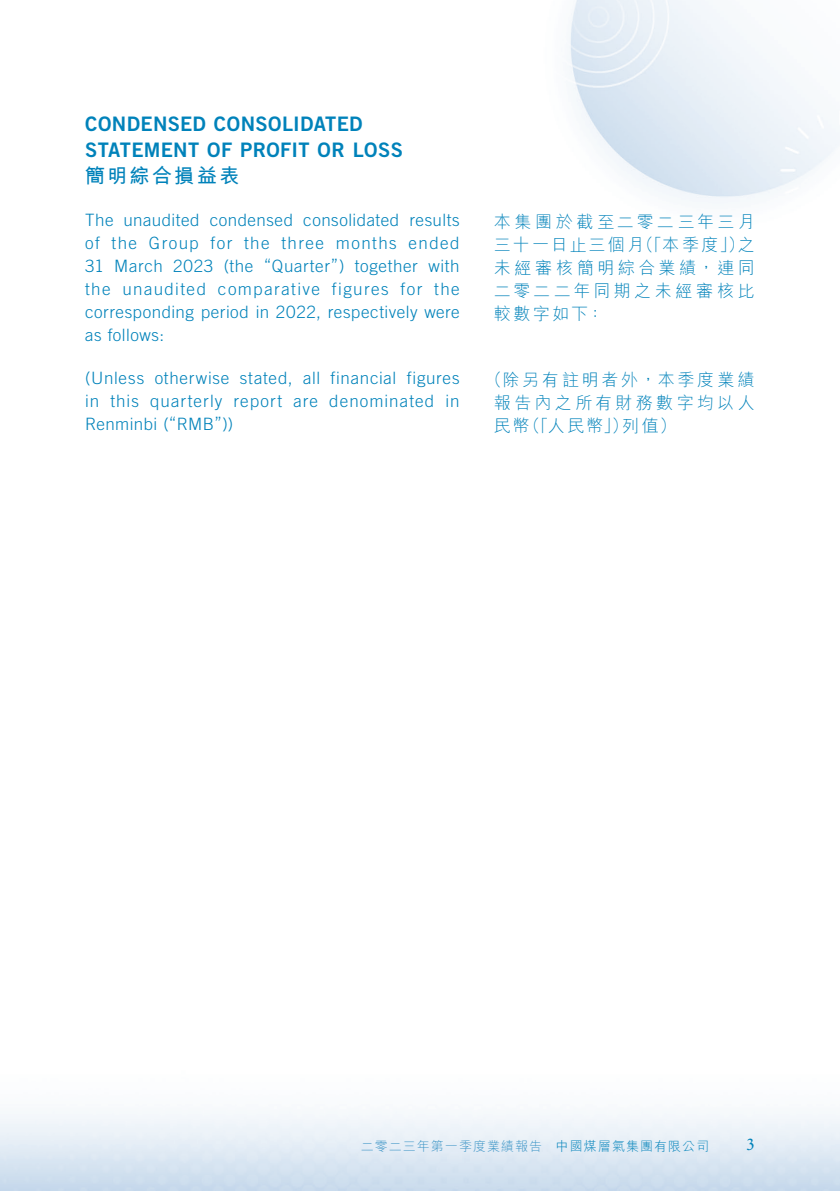
<style>
.page{position:relative;width:840px;height:1191px;background:#fff}
.page>*{position:absolute;margin:0;border:0;box-sizing:border-box;transform-origin:0 0}
.t1{font:20px/26px "Trade Gothic LT Std Bd 2";letter-spacing:.015em;color:#0082ba}
.t2{font:700 20px "M Hei HK";letter-spacing:.115em;color:#0082ba}
.t3{font:300 17px/23px "Trade Gothic LT Std";letter-spacing:.04em;color:#0082ba;text-align:justify}
.t4{font:300 17px/23px "M Hei HK";letter-spacing:.18em;color:#0082ba;text-align:justify}
.t5{font:17px "Stempel Garamond LT Std";color:#0082ba}
.t6{font:300 13px "M Hei HK";letter-spacing:.08em;color:#3993c5}
.s1{color:#0082ba}
</style>
<div class="page">
<p class="t1" style="left:85px;top:111px;width:319px">CONDENSED CONSOLIDATED<br>STATEMENT OF PROFIT OR LOSS</p>
<p class="t2" style="left:85px;top:161px;width:156px">簡明綜合損益表</p>
<p class="t3" style="left:85px;top:208px;width:376px">The unaudited condensed consolidated results of the Group for the three months ended 31 March 2023 (the “Quarter”) together with the unaudited comparative figures for the corresponding period in 2022, respectively were as follows:</p>
<p class="t3" style="left:85px;top:366px;width:376px">(Unless otherwise stated, all financial figures in this quarterly report are denominated in Renminbi (“RMB”))</p>
<p class="t4" style="left:493px;top:210px;width:262px">本集團於截至二零二三年三月三十一日止三個月（「本季度」）之未經審核簡明綜合業績，連同二零二二年同期之未經審核比較數字如下：</p>
<p class="t4" style="left:493px;top:368px;width:262px;text-indent:-8px">（除另有註明者外，本季度業績報告內之所有財務數字均以人民幣（「人民幣」）列值）</p>
<p class="t6" style="left:360px;top:1139px;width:349px">二零二三年第一季度業績報告 <span class="s1">中國煤層氣集團有限公司</span></p>
<p class="t5" style="left:746px;top:1134px;width:10px">3</p>
</div>
